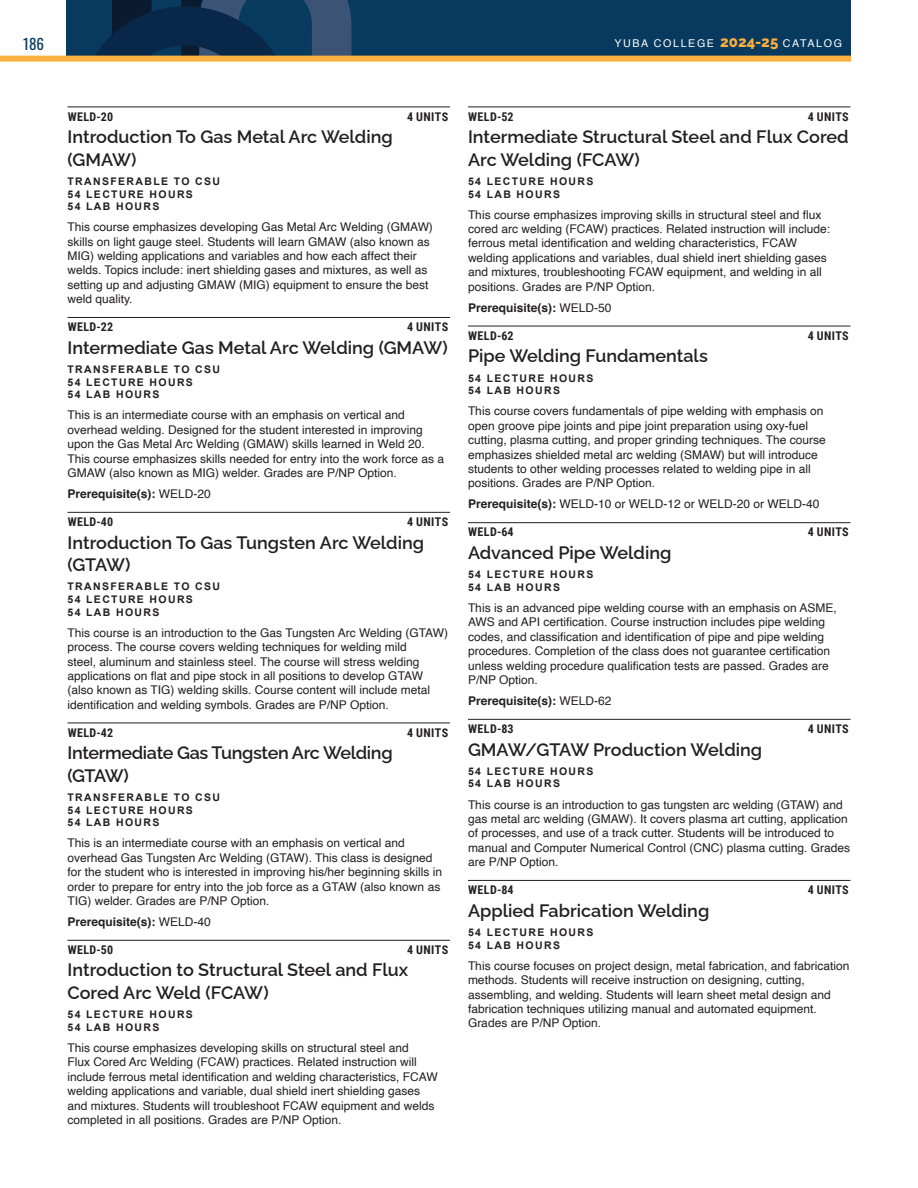
<style>
.page{position:relative;width:918px;height:1188px;background:#fff}
.page>*{position:absolute;margin:0;border:0;box-sizing:border-box;transform-origin:0 0}
.t1{font:600 18px/22.5px "Raleway";color:#231f20}
.t2{font:600 18px/22.5px "Raleway";letter-spacing:-.02em;color:#231f20}
.t3{font:15px "Oswald";color:#083a5f}
.t4{font:12px/14.4px "Helvetica";color:#231f20}
.t5{font:700 12px "Roboto Condensed";letter-spacing:.035em;color:#231f20}
.t6{font:700 12px "Helvetica";color:#231f20}
.t7{font:10.65px "Helvetica";letter-spacing:.15em;color:#fff}
.t8{font:700 10.5px/12.6px "Arial";letter-spacing:.13em;color:#231f20}
.s1{font-family:"Raleway";font-weight:800;font-size:15px;color:#fbb03f}
.s2{font-weight:400}
.s3{font-weight:700}
</style>
<div class="page">
<div style="left:66px;top:1px;width:785px;height:60px;background:#083a5f"></div>
<svg style="left:80px;top:1px;width:338px;height:55px"></svg>
<div style="left:0;top:56px;width:851px;height:6px;background:#fbb03f"></div>
<hr style="left:68px;top:107px;width:382px;height:1px;background:#231f20">
<hr style="left:68px;top:317px;width:382px;height:1px;background:#231f20">
<hr style="left:68px;top:512px;width:382px;height:1px;background:#231f20">
<hr style="left:68px;top:723px;width:382px;height:1px;background:#231f20">
<hr style="left:68px;top:940px;width:382px;height:1px;background:#231f20">
<hr style="left:468px;top:107px;width:382px;height:1px;background:#231f20">
<hr style="left:468px;top:326px;width:382px;height:1px;background:#231f20">
<hr style="left:468px;top:522px;width:382px;height:1px;background:#231f20">
<hr style="left:468px;top:719px;width:382px;height:1px;background:#231f20">
<hr style="left:468px;top:880px;width:382px;height:1px;background:#231f20">
<p class="t3" style="left:23px;top:30px;width:22px">186</p>
<p class="t7" style="left:614px;top:35px;width:229px">YUBA COLLEGE <span class="s1">2024-25</span> CATALOG</p>
<p class="t5" style="left:68px;top:108px;width:47px">WELD-20</p>
<p class="t5" style="left:407px;top:108px;width:43px">4 UNITS</p>
<h1 class="t1" style="left:68px;top:123px;width:327px">Introduction To Gas Metal Arc Welding (GMAW)</h1>
<p class="t8" style="left:68px;top:175px;width:154px">TRANSFERABLE TO CSU<br>54 LECTURE HOURS<br>54 LAB HOURS</p>
<p class="t4" style="left:68px;top:220px;width:367px">This course emphasizes developing Gas Metal Arc Welding (GMAW) skills on light gauge steel. Students will learn GMAW (also known as MIG) welding applications and variables and how each affect their welds. Topics include: inert shielding gases and mixtures, as well as setting up and adjusting GMAW (MIG) equipment to ensure the best weld quality.</p>
<p class="t5" style="left:68px;top:319px;width:47px">WELD-22</p>
<p class="t5" style="left:407px;top:319px;width:43px">4 UNITS</p>
<h1 class="t1" style="left:68px;top:334px;width:382px">Intermediate Gas Metal Arc Welding (GMAW)</h1>
<p class="t8" style="left:68px;top:363px;width:154px">TRANSFERABLE TO CSU<br>54 LECTURE HOURS<br>54 LAB HOURS</p>
<p class="t4" style="left:68px;top:408px;width:378px">This is an intermediate course with an emphasis on vertical and overhead welding. Designed for the student interested in improving upon the Gas Metal Arc Welding (GMAW) skills learned in Weld 20.<br>This course emphasizes skills needed for entry into the work force as a GMAW (also known as MIG) welder. Grades are P/NP Option.</p>
<p class="t6" style="left:68px;top:487px;width:145px">Prerequisite(s): <span class="s2">WELD-20</span></p>
<p class="t5" style="left:68px;top:513px;width:47px">WELD-40</p>
<p class="t5" style="left:407px;top:513px;width:43px">4 UNITS</p>
<h1 class="t1" style="left:68px;top:529px;width:358px">Introduction To Gas Tungsten Arc Welding (GTAW)</h1>
<p class="t8" style="left:68px;top:581px;width:154px">TRANSFERABLE TO CSU<br>54 LECTURE HOURS<br>54 LAB HOURS</p>
<p class="t4" style="left:68px;top:626px;width:382px">This course is an introduction to the Gas Tungsten Arc Welding (GTAW) process. The course covers welding techniques for welding mild<br>steel, aluminum and stainless steel. The course will stress welding applications on flat and pipe stock in all positions to develop GTAW (also known as TIG) welding skills. Course content will include metal identification and welding symbols. Grades are P/NP Option.</p>
<p class="t5" style="left:68px;top:724px;width:47px">WELD-42</p>
<p class="t5" style="left:407px;top:724px;width:43px">4 UNITS</p>
<h1 class="t2" style="left:68px;top:740px;width:327px">Intermediate Gas Tungsten Arc Welding (GTAW)</h1>
<p class="t8" style="left:68px;top:791px;width:154px">TRANSFERABLE TO CSU<br>54 LECTURE HOURS<br>54 LAB HOURS</p>
<p class="t4" style="left:68px;top:836px;width:376px">This is an intermediate course with an emphasis on vertical and overhead Gas Tungsten Arc Welding (GTAW). This class is designed for the student who is interested in improving his/her beginning skills in order to prepare for entry into the job force as a GTAW (also known as TIG) welder. Grades are P/NP Option.</p>
<p class="t6" style="left:68px;top:915px;width:145px">Prerequisite(s): <span class="s2">WELD-40</span></p>
<p class="t5" style="left:68px;top:941px;width:47px">WELD-50</p>
<p class="t5" style="left:407px;top:941px;width:43px">4 UNITS</p>
<h1 class="t1" style="left:68px;top:957px;width:342px">Introduction to Structural Steel and Flux<br>Cored Arc Weld (FCAW)</h1>
<p class="t8" style="left:68px;top:1009px;width:127px">54 LECTURE HOURS<br>54 LAB HOURS</p>
<p class="t4" style="left:68px;top:1041px;width:372px">This course emphasizes developing skills on structural steel and<br>Flux Cored Arc Welding (FCAW) practices. Related instruction will include ferrous metal identification and welding characteristics, FCAW welding applications and variable, dual shield inert shielding gases and mixtures. Students will troubleshoot FCAW equipment and welds completed in all positions. Grades are P/NP Option.</p>
<p class="t5" style="left:468px;top:108px;width:47px">WELD-52</p>
<p class="t5" style="left:808px;top:108px;width:43px">4 UNITS</p>
<h1 class="t1" style="left:468px;top:123px;width:382px">Intermediate Structural Steel and Flux Cored<br>Arc Welding (FCAW)</h1>
<p class="t8" style="left:468px;top:175px;width:127px">54 LECTURE HOURS<br>54 LAB HOURS</p>
<p class="t4" style="left:468px;top:208px;width:364px">This course emphasizes improving skills in structural steel and flux cored arc welding (FCAW) practices. Related instruction will include: ferrous metal identification and welding characteristics, FCAW welding applications and variables, dual shield inert shielding gases and mixtures, troubleshooting FCAW equipment, and welding in all positions. Grades are P/NP Option.</p>
<p class="t6" style="left:468px;top:300px;width:145px">Prerequisite(s): <span class="s2">WELD-50</span></p>
<p class="t5" style="left:468px;top:327px;width:47px">WELD-62</p>
<p class="t5" style="left:808px;top:327px;width:43px">4 UNITS</p>
<h1 class="t1" style="left:468px;top:343px;width:241px">Pipe Welding Fundamentals</h1>
<p class="t8" style="left:468px;top:372px;width:127px">54 LECTURE HOURS<br>54 LAB HOURS</p>
<p class="t4" style="left:468px;top:404px;width:359px">This course covers fundamentals of pipe welding with emphasis on open groove pipe joints and pipe joint preparation using oxy-fuel cutting, plasma cutting, and proper grinding techniques. The course emphasizes shielded metal arc welding (SMAW) but will introduce students to other welding processes related to welding pipe in all positions. Grades are P/NP Option.</p>
<p class="t4" style="left:468px;top:497px;width:353px"><span class="s3">Prerequisite(s):</span> WELD-10 or WELD-12 or WELD-20 or WELD-40</p>
<p class="t5" style="left:468px;top:524px;width:47px">WELD-64</p>
<p class="t5" style="left:808px;top:524px;width:43px">4 UNITS</p>
<h1 class="t1" style="left:468px;top:539px;width:205px">Advanced Pipe Welding</h1>
<p class="t8" style="left:468px;top:569px;width:127px">54 LECTURE HOURS<br>54 LAB HOURS</p>
<p class="t4" style="left:468px;top:601px;width:370px">This is an advanced pipe welding course with an emphasis on ASME, AWS and API certification. Course instruction includes pipe welding codes, and classification and identification of pipe and pipe welding procedures. Completion of the class does not guarantee certification unless welding procedure qualification tests are passed. Grades are P/NP Option.</p>
<p class="t6" style="left:468px;top:694px;width:145px">Prerequisite(s): <span class="s2">WELD-62</span></p>
<p class="t5" style="left:468px;top:720px;width:47px">WELD-83</p>
<p class="t5" style="left:808px;top:720px;width:43px">4 UNITS</p>
<h1 class="t1" style="left:468px;top:736px;width:296px">GMAW/GTAW Production Welding</h1>
<p class="t8" style="left:468px;top:765px;width:127px">54 LECTURE HOURS<br>54 LAB HOURS</p>
<p class="t4" style="left:468px;top:798px;width:384px">This course is an introduction to gas tungsten arc welding (GTAW) and gas metal arc welding (GMAW). It covers plasma art cutting, application of processes, and use of a track cutter. Students will be introduced to manual and Computer Numerical Control (CNC) plasma cutting. Grades are P/NP Option.</p>
<p class="t5" style="left:468px;top:881px;width:47px">WELD-84</p>
<p class="t5" style="left:808px;top:881px;width:43px">4 UNITS</p>
<h1 class="t1" style="left:468px;top:897px;width:243px">Applied Fabrication Welding</h1>
<p class="t8" style="left:468px;top:926px;width:127px">54 LECTURE HOURS<br>54 LAB HOURS</p>
<p class="t4" style="left:468px;top:959px;width:383px">This course focuses on project design, metal fabrication, and fabrication methods. Students will receive instruction on designing, cutting, assembling, and welding. Students will learn sheet metal design and fabrication techniques utilizing manual and automated equipment.<br>Grades are P/NP Option.</p>
</div>
